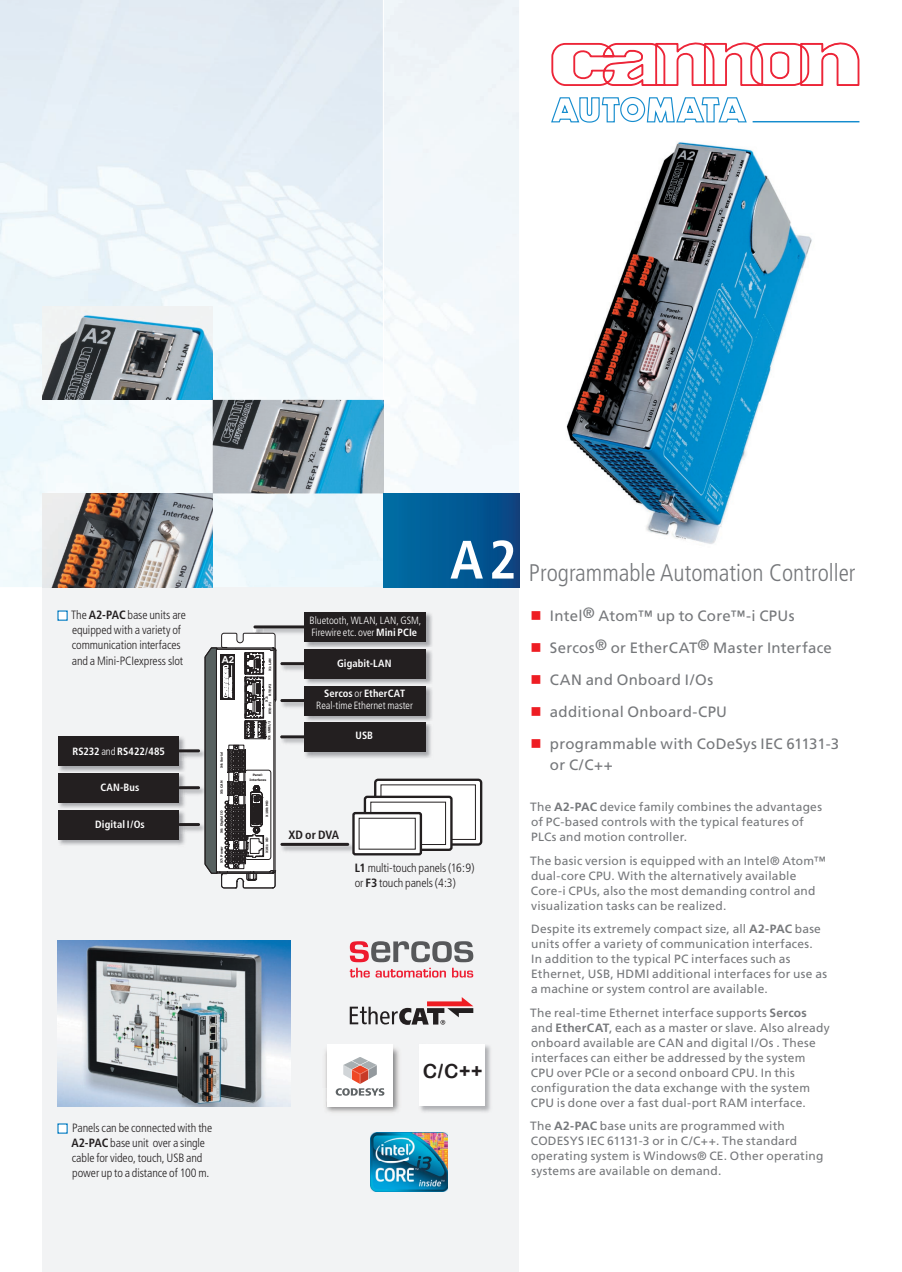
<style>
.page{position:relative;width:902px;height:1272px;background:#fff}
.page>*{position:absolute;margin:0;border:0;box-sizing:border-box;transform-origin:0 0}
.t1{font:700 condensed 54px "Frutiger";color:#fff}
.t2{font:300 condensed 24px "Frutiger";color:#76787b}
.t3{font:19.5px "Arial Rounded MT Bold";color:#231f20}
.t4{font:15px/21.3px "Frutiger";letter-spacing:.015em;color:#76787b}
.t5{font:12px/15px "Frutiger";letter-spacing:.015em;color:#76787b}
.t6{font:300 condensed 12px/15px "Frutiger";letter-spacing:-.005em;color:#231f20}
.t7{font:700 condensed 12px "Frutiger";letter-spacing:-.01em;color:#231f20}
.t8{font:300 condensed 10.5px/12px "Frutiger";letter-spacing:-.005em;color:#fff}
.t9{font:700 condensed 10.5px "Frutiger";letter-spacing:.005em;color:#fff}
.t10{font:700 9.75px "Arial";color:#fff}
.t11{font:700 3.15px/4.3px "Verdana";letter-spacing:-.045em;color:#231f20;text-align:center}
.s1{font-weight:700}
.s2{font-weight:300}
.s3{color:#ee1d23}
</style>
<div class="page">
<div style="left:43px;top:587px;width:476px;height:684px;background:#f2f3f4"></div>
<img style="left:383px;top:0;width:136px;height:587px">
<img style="left:0;top:0;width:383px;height:426px">
<svg style="left:57px;top:1123px;width:11px;height:10px"></svg>
<svg style="left:57px;top:1106px;width:18px;height:1px"></svg>
<svg style="left:551px;top:43px;width:308px;height:43px"></svg>
<hr style="left:752px;top:121px;width:107px;height:1px;background:#158cce">
<svg style="left:551px;top:97px;width:196px;height:26px"></svg>
<svg style="left:57px;top:610px;width:11px;height:10px"></svg>
<img style="left:213px;top:400px;width:171px;height:93px">
<img style="left:43px;top:306px;width:170px;height:94px">
<img style="left:43px;top:493px;width:170px;height:94px">
<svg style="left:350px;top:941px;width:123px;height:36px"></svg>
<svg style="left:350px;top:997px;width:123px;height:27px"></svg>
<img style="left:280px;top:843px;width:72px;height:9px">
<hr style="left:280px;top:842px;width:69px;height:3px;background:#231f20;border-radius:2px">
<img style="left:58px;top:737px;width:127px;height:71px">
<div style="left:58px;top:736px;width:121px;height:29px;background:#231f20"></div>
<div style="left:58px;top:772px;width:121px;height:30px;background:#231f20"></div>
<img style="left:58px;top:811px;width:127px;height:34px">
<div style="left:58px;top:809px;width:121px;height:30px;background:#231f20"></div>
<hr style="left:253px;top:625px;width:66px;height:3px;background:#231f20">
<img style="left:304px;top:613px;width:128px;height:108px">
<div style="left:304px;top:612px;width:122px;height:30px;background:#231f20"></div>
<img style="left:281px;top:665px;width:23px;height:6px">
<hr style="left:280px;top:662px;width:89px;height:3px;background:#231f20;border-radius:2px">
<div style="left:304px;top:648px;width:122px;height:30px;background:#231f20"></div>
<img style="left:281px;top:702px;width:23px;height:6px">
<hr style="left:280px;top:699px;width:39px;height:3px;background:#231f20">
<div style="left:304px;top:685px;width:122px;height:30px;background:#231f20"></div>
<img style="left:187px;top:750px;width:17px;height:8px">
<svg style="left:179px;top:748px;width:8px;height:12px"></svg>
<hr style="left:178px;top:749px;width:22px;height:3px;background:#231f20;border-radius:2px">
<img style="left:187px;top:787px;width:17px;height:8px">
<svg style="left:179px;top:785px;width:8px;height:12px"></svg>
<hr style="left:178px;top:786px;width:22px;height:3px;background:#231f20;border-radius:2px">
<img style="left:187px;top:824px;width:17px;height:8px">
<svg style="left:179px;top:822px;width:8px;height:11px"></svg>
<hr style="left:178px;top:823px;width:22px;height:3px;background:#231f20;border-radius:2px">
<svg style="left:204px;top:625px;width:72px;height:263px"></svg>
<div style="left:228px;top:790px;width:17px;height:5px;border:1px solid #231f20"></div>
<img style="left:57px;top:940px;width:233px;height:166px">
<img style="left:325px;top:1044px;width:74px;height:69px">
<img style="left:325px;top:1087px;width:3px;height:26px">
<div style="left:327px;top:1044px;width:65px;height:62px;background:#fff"></div>
<svg style="left:335px;top:1057px;width:49px;height:38px"></svg>
<img style="left:419px;top:1044px;width:72px;height:68px">
<div style="left:419px;top:1044px;width:65px;height:61px;background:#fff"></div>
<img style="left:370px;top:1132px;width:78px;height:59px">
<img style="left:384px;top:493px;width:135px;height:94px">
<div style="left:375px;top:779px;width:106px;height:65px;background:#fff;border-radius:3px"></div>
<div style="left:374px;top:778px;width:108px;height:67px;border:2px solid #231f20;border-radius:3px"></div>
<div style="left:380px;top:784px;width:96px;height:55px;border:1px solid #231f20"></div>
<div style="left:365px;top:796px;width:86px;height:53px;background:#fff;border-radius:2px"></div>
<div style="left:364px;top:795px;width:88px;height:56px;border:2px solid #231f20;border-radius:2px"></div>
<div style="left:370px;top:801px;width:76px;height:44px;border:1px solid #231f20"></div>
<svg style="left:353px;top:813px;width:68px;height:41px"></svg>
<div style="left:352px;top:812px;width:70px;height:43px;border:2px solid #231f20;border-radius:2px"></div>
<div style="left:359px;top:818px;width:56px;height:31px;background:#fff"></div>
<div style="left:358px;top:817px;width:57px;height:32px;border:1px solid #231f20"></div>
<img style="left:281px;top:738px;width:22px;height:6px">
<hr style="left:280px;top:735px;width:39px;height:3px;background:#231f20">
<img style="left:303px;top:723px;width:128px;height:35px">
<div style="left:304px;top:722px;width:121px;height:29px;background:#231f20"></div>
<img style="left:566px;top:142px;width:246px;height:402px">
<p class="t6" style="left:71px;top:608px;width:116px">The <span class="s1">A2-PAC</span> base units are equipped with a variety of communication interfaces and a Mini-PCIexpress slot</p>
<p class="t9" style="left:72px;top:745px;width:94px">RS232 <span class="s2">and</span> RS422/485</p>
<p class="t9" style="left:100px;top:780px;width:40px">CAN-Bus</p>
<p class="t9" style="left:95px;top:817px;width:51px">Digital I/Os</p>
<p class="t10" style="left:222px;top:653px;width:14px">A2</p>
<p class="t11" style="left:220px;top:768px;width:17px;rotate:-90deg">X4: Serial</p>
<p class="t11" style="left:220px;top:794px;width:15px;rotate:-90deg">X5: CAN</p>
<p class="t11" style="left:220px;top:832px;width:24px;rotate:-90deg">X6: Digital IO</p>
<p class="t11" style="left:220px;top:863px;width:19px;rotate:-90deg">X7: Power</p>
<p class="t11" style="left:268px;top:671px;width:15px;rotate:-90deg">X1: LAN</p>
<p class="t11" style="left:268px;top:695px;width:13px;rotate:-90deg">RTE-P2</p>
<p class="t11" style="left:265px;top:701px;width:7px;rotate:-90deg">X2:</p>
<p class="t11" style="left:268px;top:714px;width:13px;rotate:-90deg">RTE-P1</p>
<p class="t11" style="left:267px;top:740px;width:21px;rotate:-90deg">X3: USB1/2</p>
<p class="t11" style="left:249px;top:773px;width:18px">Panel-<br>Interfaces</p>
<p class="t11" style="left:265px;top:816px;width:18px;rotate:-90deg">X100: MD</p>
<p class="t11" style="left:265px;top:853px;width:17px;rotate:-90deg">X101: XD</p>
<p class="t6" style="left:71px;top:1120px;width:142px">Panels can be connected with the<br><span class="s1">A2-PAC</span> base unit over a single cable for video, touch, USB and power up to a distance of 100 m.</p>
<p class="t8" style="left:309px;top:614px;width:113px">Bluetooth, WLAN, LAN, GSM,<br>Firewire etc. over <span class="s1">Mini PCIe</span></p>
<p class="t9" style="left:337px;top:657px;width:56px">Gigabit-LAN</p>
<p class="t8" style="left:316px;top:688px;width:98px;text-align:center"><span class="s1">Sercos</span> or <span class="s1">EtherCAT<br></span>Real-time Ethernet master</p>
<p class="t9" style="left:355px;top:729px;width:19px">USB</p>
<h1 class="t1" style="left:450px;top:528px;width:68px">A2</h1>
<p class="t7" style="left:288px;top:828px;width:52px">XD or DVA</p>
<p class="t6" style="left:354px;top:860px;width:121px"><span class="s1">L1</span> multi-touch panels (16:9) or <span class="s1">F3</span> touch panels (4:3)</p>
<h3 class="t3" style="left:422px;top:1059px;width:61px">C/C++</h3>
<h2 class="t2" style="left:529px;top:558px;width:328px">Programmable Automation Controller</h2>
<p class="t4" style="left:530px;top:605px;width:265px"><span class="s3">■</span> Intel® Atom™ up to Core™-i CPUs</p>
<p class="t4" style="left:530px;top:637px;width:303px"><span class="s3">■</span> Sercos® or EtherCAT® Master Interface</p>
<p class="t4" style="left:530px;top:669px;width:184px"><span class="s3">■</span> CAN and Onboard I/Os</p>
<p class="t4" style="left:530px;top:700px;width:198px"><span class="s3">■</span> additional Onboard-CPU</p>
<p class="t4" style="left:550px;top:732px;width:291px;text-indent:-20px"><span class="s3">■</span> programmable with CoDeSys IEC 61131-3 or C/C++</p>
<p class="t5" style="left:530px;top:799px;width:293px">The <span class="s1">A2-PAC</span> device family combines the advantages of PC-based controls with the typical features of<br>PLCs and motion controller.</p>
<p class="t5" style="left:530px;top:853px;width:297px">The basic version is equipped with an Intel® Atom™ dual-core CPU. With the alternatively available Core-i CPUs, also the most demanding control and visualization tasks can be realized.</p>
<p class="t5" style="left:531px;top:921px;width:297px">Despite its extremely compact size, all <span class="s1">A2-PAC</span> base units offer a variety of communication interfaces.<br>In addition to the typical PC interfaces such as Ethernet, USB, HDMI additional interfaces for use as a machine or system control are available.</p>
<p class="t5" style="left:530px;top:1005px;width:301px">The real-time Ethernet interface supports <span class="s1">Sercos </span>and <span class="s1">EtherCAT</span>, each as a master or slave. Also already onboard available are CAN and digital I/Os . These interfaces can either be addressed by the system CPU over PCIe or a second onboard CPU. In this configuration the data exchange with the system CPU is done over a fast dual-port RAM interface.</p>
<p class="t5" style="left:530px;top:1118px;width:295px">The <span class="s1">A2-PAC</span> base units are programmed with CODESYS IEC 61131-3 or in C/C++. The standard operating system is Windows® CE. Other operating systems are available on demand.</p>
</div>
